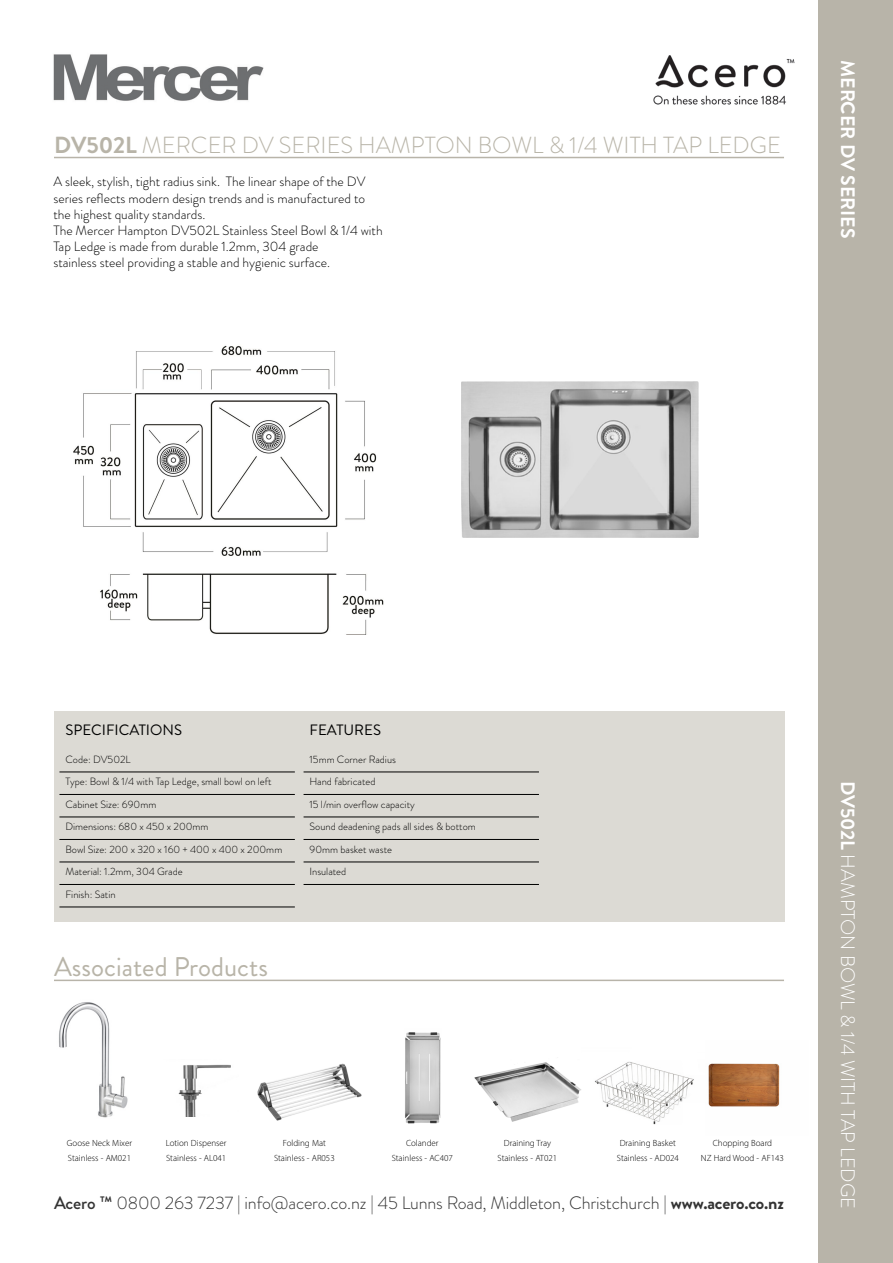
<style>
.page{position:relative;width:893px;height:1263px;background:#fff}
.page>*{position:absolute;margin:0;border:0;box-sizing:border-box;transform-origin:0 0}
.t1{font:27px "Brandon Grotesque";color:#b8b4a8}
.t2{font:300 23.25px "Brandon Grotesque";color:#b8b4a8}
.t3{font:300 19.5px "Brandon Grotesque";color:#fff}
.t4{font:700 19.5px "Brandon Grotesque";color:#fff}
.t5{font:300 18px "Brandon Grotesque";letter-spacing:-.01em;color:#333}
.t6{font:15px "Brandon Grotesque";color:#000}
.t7{font:300 13.5px/16.2px "Brandon Grotesque";color:#000;text-align:justify}
.t8{font:300 10.5px "Brandon Grotesque";color:#000}
.Myriad_8_10_Light{font:300 9px/15px "Myriad Pro";color:#000;text-align:center}
.s1{font-weight:700}
.s2{font-weight:500}
</style>
<div class="page">
<div style="left:819px;top:0;width:74px;height:1262px;background:#b8b4a9"></div>
<img style="left:653px;top:55px;width:142px;height:50px">
<img style="left:53px;top:54px;width:211px;height:47px">
<div style="left:54px;top:711px;width:730px;height:210px;background:#dcdad4"></div>
<hr style="left:54px;top:157px;width:730px;height:1px;background:#b8b4a9">
<hr style="left:54px;top:980px;width:730px;height:1px;background:#b8b4a9">
<img style="left:461px;top:381px;width:237px;height:156px">
<img style="left:73px;top:345px;width:310px;height:289px">
<hr style="left:59px;top:772px;width:236px;height:1px;background:#000">
<hr style="left:59px;top:794px;width:236px;height:1px;background:#000">
<hr style="left:59px;top:817px;width:236px;height:1px;background:#000">
<hr style="left:59px;top:839px;width:236px;height:1px;background:#000">
<hr style="left:59px;top:862px;width:236px;height:1px;background:#000">
<hr style="left:59px;top:884px;width:236px;height:1px;background:#000">
<hr style="left:59px;top:907px;width:236px;height:1px;background:#000">
<hr style="left:304px;top:772px;width:235px;height:1px;background:#000">
<hr style="left:304px;top:794px;width:235px;height:1px;background:#000">
<hr style="left:304px;top:817px;width:235px;height:1px;background:#000">
<hr style="left:304px;top:839px;width:235px;height:1px;background:#000">
<hr style="left:304px;top:862px;width:235px;height:1px;background:#000">
<hr style="left:304px;top:884px;width:235px;height:1px;background:#000">
<img style="left:59px;top:1002px;width:69px;height:116px">
<img style="left:178px;top:1064px;width:53px;height:52px">
<img style="left:257px;top:1063px;width:105px;height:58px">
<img style="left:595px;top:1062px;width:99px;height:63px">
<img style="left:405px;top:1032px;width:36px;height:92px">
<img style="left:474px;top:1062px;width:107px;height:60px">
<img style="left:708px;top:1063px;width:72px;height:44px">
<p class="t2" style="left:54px;top:129px;width:728px"><span class="s1">DV502L</span> MERCER DV SERIES HAMPTON BOWL &amp; 1/4 WITH TAP LEDGE</p>
<p class="t7" style="left:53px;top:174px;width:314px">A sleek, stylish, tight radius sink. The linear shape of the DV series reflects modern design trends and is manufactured to the highest quality standards.</p>
<p class="t7" style="left:53px;top:222px;width:331px">The Mercer Hampton DV502L Stainless Steel Bowl &amp; 1/4 with<br>Tap Ledge is made from durable 1.2mm, 304 grade</p>
<p class="t7" style="left:53px;top:255px;width:278px">stainless steel providing a stable and hygienic surface.</p>
<p class="t4" style="left:861px;top:60px;width:180px;rotate:90deg">MERCER DV SERIES</p>
<p class="t6" style="left:65px;top:720px;width:118px">SPECIFICATIONS</p>
<p class="t8" style="left:65px;top:752px;width:67px">Code: DV502L</p>
<p class="t8" style="left:65px;top:774px;width:208px">Type: Bowl &amp; 1/4 with Tap Ledge, small bowl on left</p>
<p class="t8" style="left:65px;top:797px;width:92px">Cabinet Size: 690mm</p>
<p class="t8" style="left:65px;top:819px;width:145px">Dimensions: 680 x 450 x 200mm</p>
<p class="t8" style="left:65px;top:842px;width:218px">Bowl Size: 200 x 320 x 160 + 400 x 400 x 200mm</p>
<p class="t8" style="left:65px;top:864px;width:119px">Material: 1.2mm, 304 Grade</p>
<p class="t8" style="left:65px;top:887px;width:52px">Finish: Satin</p>
<p class="t1" style="left:54px;top:948px;width:215px">Associated Products</p>
<p class="t6" style="left:310px;top:720px;width:73px">FEATURES</p>
<p class="t8" style="left:310px;top:752px;width:88px">15mm Corner Radius</p>
<p class="t8" style="left:310px;top:774px;width:67px">Hand fabricated</p>
<p class="t8" style="left:310px;top:797px;width:107px">15 l/min overflow capacity</p>
<p class="t8" style="left:310px;top:819px;width:168px">Sound deadening pads all sides &amp; bottom</p>
<p class="t8" style="left:310px;top:842px;width:84px">90mm basket waste</p>
<p class="t8" style="left:310px;top:864px;width:38px">Insulated</p>
<p class="Myriad_8_10_Light" style="left:67px;top:1135px;width:67px;text-align:left">Goose Neck Mixer<br>Stainless - AM021</p>
<p class="Myriad_8_10_Light" style="left:166px;top:1135px;width:62px;text-align:left">Lotion Dispenser<br>Stainless - AL041</p>
<p class="Myriad_8_10_Light" style="left:274px;top:1135px;width:62px">Folding Mat<br>Stainless - AR053</p>
<p class="Myriad_8_10_Light" style="left:392px;top:1135px;width:63px">Colander<br>Stainless - AC407</p>
<p class="Myriad_8_10_Light" style="left:498px;top:1135px;width:61px">Draining Tray<br>Stainless - AT021</p>
<p class="Myriad_8_10_Light" style="left:617px;top:1135px;width:64px">Draining Basket<br>Stainless - AD024</p>
<p class="Myriad_8_10_Light" style="left:701px;top:1135px;width:85px">Chopping Board<br>NZ Hard Wood - AF143</p>
<p class="t5" style="left:54px;top:1190px;width:731px"><span class="s2">Acero ™</span> 0800 263 7237 | info@acero.co.nz | 45 Lunns Road, Middleton, Christchurch | <span class="s1">www.acero.co.nz</span></p>
<p class="t3" style="left:861px;top:781px;width:430px;rotate:90deg"><span class="s1">DV502L</span> HAMPTON BOWL &amp; 1/4 WITH TAP LEDGE</p>
</div>
